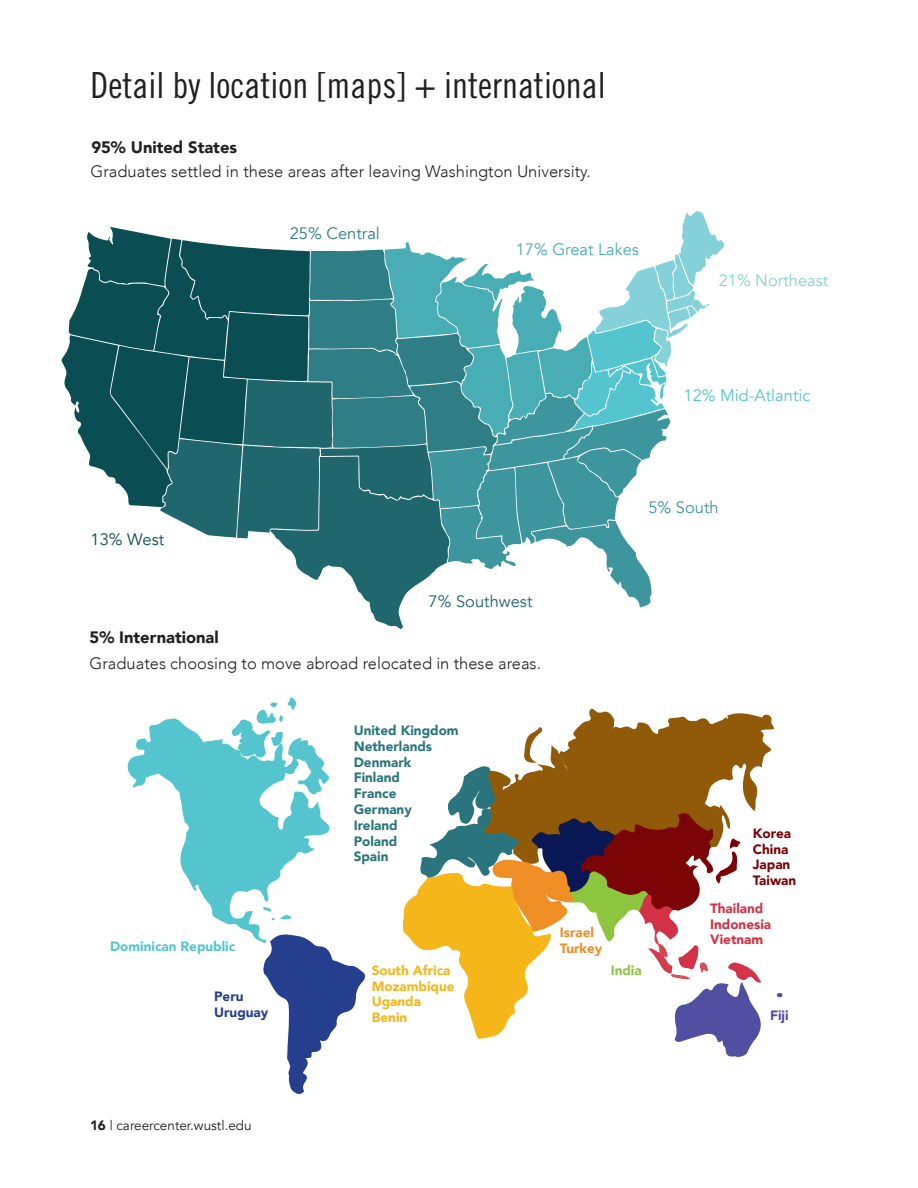
<style>
.page{position:relative;width:918px;height:1188px;background:#fff}
.page>*{position:absolute;margin:0;border:0;box-sizing:border-box;transform-origin:0 0}
.t1{font:36px "Trade Gothic LT Std Cn 18";color:#231f20}
.bullets{font:300 16.5px "Avenir";color:#231f20}
.bullets-2{font:900 16.5px "Avenir";color:#231f20}
.bullets-3{font:16.5px "Avenir";color:#54c5cf}
.bullets-4{font:16.5px "Avenir";color:#49adb6}
.bullets-5{font:16.5px "Avenir";color:#84d1d9}
.bullets-6{font:16.5px "Avenir";color:#1f666d}
.bullets-7{font:16.5px "Avenir";color:#2f7d85}
.bullets-8{font:16.5px "Avenir";color:#0a4e54}
.bullets-9{font:16.5px "Avenir";color:#3d959e}
.bullets-10{font:900 13.5px "Avenir";color:#2a757d}
.bullets-11{font:900 13.5px "Avenir";color:#f5b619}
.t2{font:13.5px "Avenir";color:#231f20}
.bullets-12{font:900 13.5px "Avenir";color:#d33146}
.bullets-13{font:900 13.5px "Avenir";color:#7a0406}
.bullets-14{font:900 13.5px "Avenir";color:#54c5cf}
.bullets-15{font:900 13.5px "Avenir";color:#ee8e25}
.bullets-16{font:900 13.5px "Avenir";color:#253f8e}
.bullets-17{font:900 13.5px "Avenir";color:#8bc63e}
.bullets-18{font:900 13.5px "Avenir";color:#504fa1}
.s1{font-weight:900}
</style>
<div class="page">
<svg style="left:578px;top:708px;width:196px;height:57px"></svg>
<svg style="left:127px;top:719px;width:203px;height:223px"></svg>
<svg style="left:262px;top:932px;width:103px;height:162px"></svg>
<svg style="left:231px;top:697px;width:99px;height:99px"></svg>
<svg style="left:263px;top:907px;width:29px;height:13px"></svg>
<svg style="left:402px;top:727px;width:360px;height:330px"></svg>
<svg style="left:777px;top:993px;width:6px;height:4px"></svg>
<svg style="left:61px;top:211px;width:663px;height:418px"></svg>
<p class="t1" style="left:91px;top:64px;width:517px">Detail by location [maps] + international</p>
<p class="bullets-2" style="left:91px;top:133px;width:147px">95% United States</p>
<p class="bullets" style="left:91px;top:161px;width:502px">Graduates settled in these areas after leaving Washington University.</p>
<p class="bullets-7" style="left:290px;top:223px;width:92px">25% Central</p>
<p class="bullets-4" style="left:516px;top:240px;width:125px">17% Great Lakes</p>
<p class="bullets-5" style="left:719px;top:271px;width:111px">21% Northeast</p>
<p class="bullets-3" style="left:684px;top:386px;width:128px">12% Mid-Atlantic</p>
<p class="bullets-8" style="left:91px;top:530px;width:75px">13% West</p>
<p class="bullets-2" style="left:90px;top:623px;width:131px">5% International</p>
<p class="bullets-6" style="left:429px;top:592px;width:105px">7% Southwest</p>
<p class="bullets" style="left:90px;top:654px;width:453px">Graduates choosing to move abroad relocated in these areas.</p>
<p class="bullets-9" style="left:648px;top:498px;width:72px">5% South</p>
<p class="bullets-14" style="left:110px;top:935px;width:127px">Dominican Republic</p>
<p class="bullets-16" style="left:214px;top:985px;width:31px">Peru</p>
<p class="bullets-16" style="left:214px;top:1000px;width:56px">Uruguay</p>
<p class="bullets-10" style="left:354px;top:719px;width:107px">United Kingdom</p>
<p class="bullets-10" style="left:354px;top:735px;width:80px">Netherlands</p>
<p class="bullets-10" style="left:354px;top:750px;width:59px">Denmark</p>
<p class="bullets-10" style="left:354px;top:766px;width:48px">Finland</p>
<p class="bullets-10" style="left:354px;top:782px;width:44px">France</p>
<p class="bullets-10" style="left:354px;top:798px;width:60px">Germany</p>
<p class="bullets-10" style="left:354px;top:814px;width:46px">Ireland</p>
<p class="bullets-10" style="left:354px;top:829px;width:45px">Poland</p>
<p class="bullets-10" style="left:354px;top:845px;width:36px">Spain</p>
<p class="bullets-11" style="left:372px;top:959px;width:80px">South Africa</p>
<p class="bullets-11" style="left:372px;top:974px;width:84px">Mozambique</p>
<p class="bullets-11" style="left:372px;top:990px;width:51px">Uganda</p>
<p class="bullets-11" style="left:372px;top:1006px;width:37px">Benin</p>
<p class="bullets-15" style="left:560px;top:921px;width:36px">Israel</p>
<p class="bullets-15" style="left:560px;top:937px;width:44px">Turkey</p>
<p class="bullets-17" style="left:611px;top:959px;width:33px">India</p>
<p class="bullets-13" style="left:753px;top:822px;width:40px">Korea</p>
<p class="bullets-13" style="left:753px;top:837px;width:37px">China</p>
<p class="bullets-13" style="left:753px;top:853px;width:39px">Japan</p>
<p class="bullets-13" style="left:753px;top:869px;width:45px">Taiwan</p>
<p class="bullets-12" style="left:710px;top:897px;width:55px">Thailand</p>
<p class="bullets-12" style="left:710px;top:912px;width:62px">Indonesia</p>
<p class="bullets-12" style="left:710px;top:928px;width:55px">Vietnam</p>
<p class="bullets-18" style="left:770px;top:1003px;width:20px">Fiji</p>
<p class="t2" style="left:90px;top:1117px;width:163px"><span class="s1">16</span> | careercenter.wustl.edu</p>
</div>
